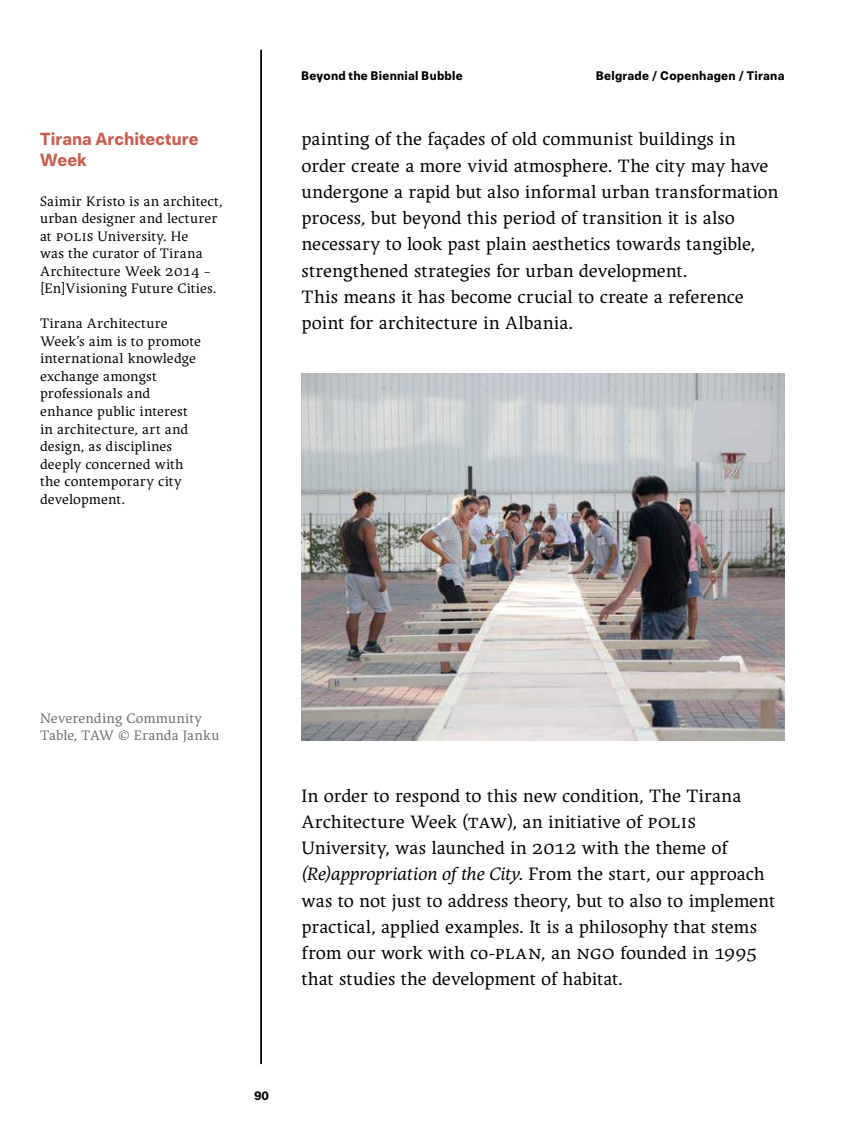
<style>
.page{position:relative;width:844px;height:1141px;background:#fff}
.page>*{position:absolute;margin:0;border:0;box-sizing:border-box;transform-origin:0 0}
.t1{font:18.72px/26.2px "Ergilo";letter-spacing:-.005em;color:#000}
.t2{font:700 17.5px/21px "Paul Grotesk";letter-spacing:.005em;color:#ca5d4f}
.t3{font:14.35px/17.5px "Ergilo";letter-spacing:.01em;color:#000}
.t4{font:14.35px/17.5px "Ergilo";letter-spacing:.01em;color:#6d6e71}
.t5{font:700 12.42px "Paul Grotesk";letter-spacing:.025em;color:#000}
.s1{font-family:"Ergilo Smallcaps"}
.s2{font-style:italic}
</style>
<div class="page">
<hr style="left:260px;top:50px;width:2px;height:1014px;background:#000">
<img style="left:301px;top:373px;width:483px;height:367px">
<p class="t5" style="left:301px;top:68px;width:163px">Beyond the Biennial Bubble</p>
<p class="t5" style="left:595px;top:68px;width:190px">Belgrade / Copenhagen / Tirana</p>
<p class="t2" style="left:40px;top:129px;width:160px">Tirana Architecture<br>Week</p>
<p class="t1" style="left:301px;top:126px;width:478px">painting of the façades of old communist buildings in order create a more vivid atmosphere. The city may have undergone a rapid but also informal urban transformation process, but beyond this period of transition it is also necessary to look past plain aesthetics towards tangible, strengthened strategies for urban development.<br>This means it has become crucial to create a reference point for architecture in Albania.</p>
<p class="t3" style="left:40px;top:193px;width:184px">Saimir Kristo is an architect, urban designer and lecturer at <span class="s1">polis</span> University. He<br>was the curator of Tirana<br>Architecture Week <span class="s1">2014</span> – [En]Visioning Future Cities.</p>
<p class="t3" style="left:40px;top:315px;width:162px">Tirana Architecture<br>Week’s aim is to promote international knowledge exchange amongst professionals and enhance public interest in architecture, art and design, as disciplines deeply concerned with the contemporary city development.</p>
<p class="t4" style="left:40px;top:709px;width:163px">Neverending Community<br>Table<span class="s2">,</span> taw</p>
<p class="t4" style="left:118px;top:727px;width:103px">© Eranda Janku</p>
<p class="t1" style="left:301px;top:782px;width:475px">In order to respond to this new condition, The Tirana Architecture Week (<span class="s1">TAW</span>), an initiative of <span class="s1">POLIS<br></span>University, was launched in <span class="s1">2012</span> with the theme of <span class="s2">(Re)appropriation of the City</span>. From the start, our approach was to not just to address theory, but to also to implement practical, applied examples. It is a philosophy that stems from our work with co-<span class="s1">PLAN</span>, an <span class="s1">NGO</span> founded in <span class="s1">1995 </span>that studies the development of habitat.</p>
<p class="t5" style="left:254px;top:1088px;width:16px">90</p>
</div>
